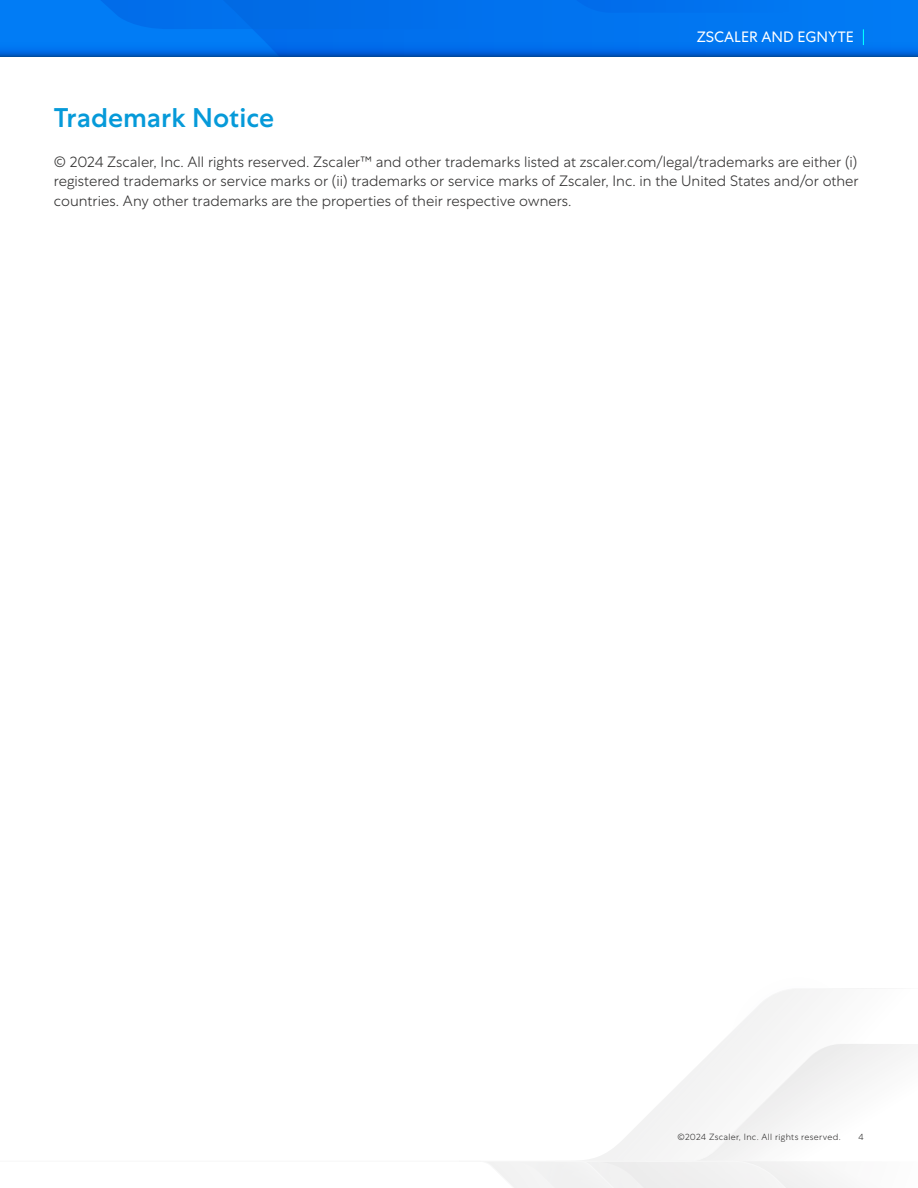
<style>
.page{position:relative;width:918px;height:1188px;background:#fff}
.page>*{position:absolute;margin:0;border:0;box-sizing:border-box;transform-origin:0 0}
.t1{font:500 27px "Centra No 1";color:#069ad9}
.Paragraph{font:300 15px/19.5px "Centra No 1";color:#343333;text-align:justify}
.t2{font:15px "Centra No 1";color:#fff}
.t3{font:300 9px "Centra No 1";letter-spacing:.035em;color:#343333}
.t4{font:300 9px "Centra Mono";color:#343333}
</style>
<div class="page">
<div style="left:0;top:0;width:918px;height:57px;background:#017cf5"></div>
<svg style="left:0;top:50px;width:39px;height:7px"></svg>
<svg style="left:487px;top:988px;width:429px;height:200px"></svg>
<hr style="left:0;top:1161px;width:460px;height:1px;background:#b3b3b3">
<hr style="left:459px;top:1161px;width:261px;height:1px;background:#b3b3b3">
<svg style="left:39px;top:0;width:879px;height:57px"></svg>
<p class="t2" style="left:697px;top:29px;width:19px">ZSCALER</p>
<p class="t2" style="left:762px;top:29px;width:12px">AND</p>
<p class="t2" style="left:798px;top:29px;width:19px">EGNYTE</p>
<h1 class="t1" style="left:54px;top:102px;width:222px">Trademark Notice</h1>
<p class="Paragraph" style="left:54px;top:152px;width:806px">© 2024 Zscaler, Inc. All rights reserved. Zscaler™ and other trademarks listed at zscaler.com/legal/trademarks are either (i) registered trademarks or service marks or (ii) trademarks or service marks of Zscaler, Inc. in the United States and/or other countries. Any other trademarks are the properties of their respective owners.</p>
<p class="t3" style="left:677px;top:1132px;width:165px">©2024 Zscaler, Inc. All rights reserved.</p>
<p class="t4" style="left:858px;top:1132px;width:7px">4</p>
</div>
